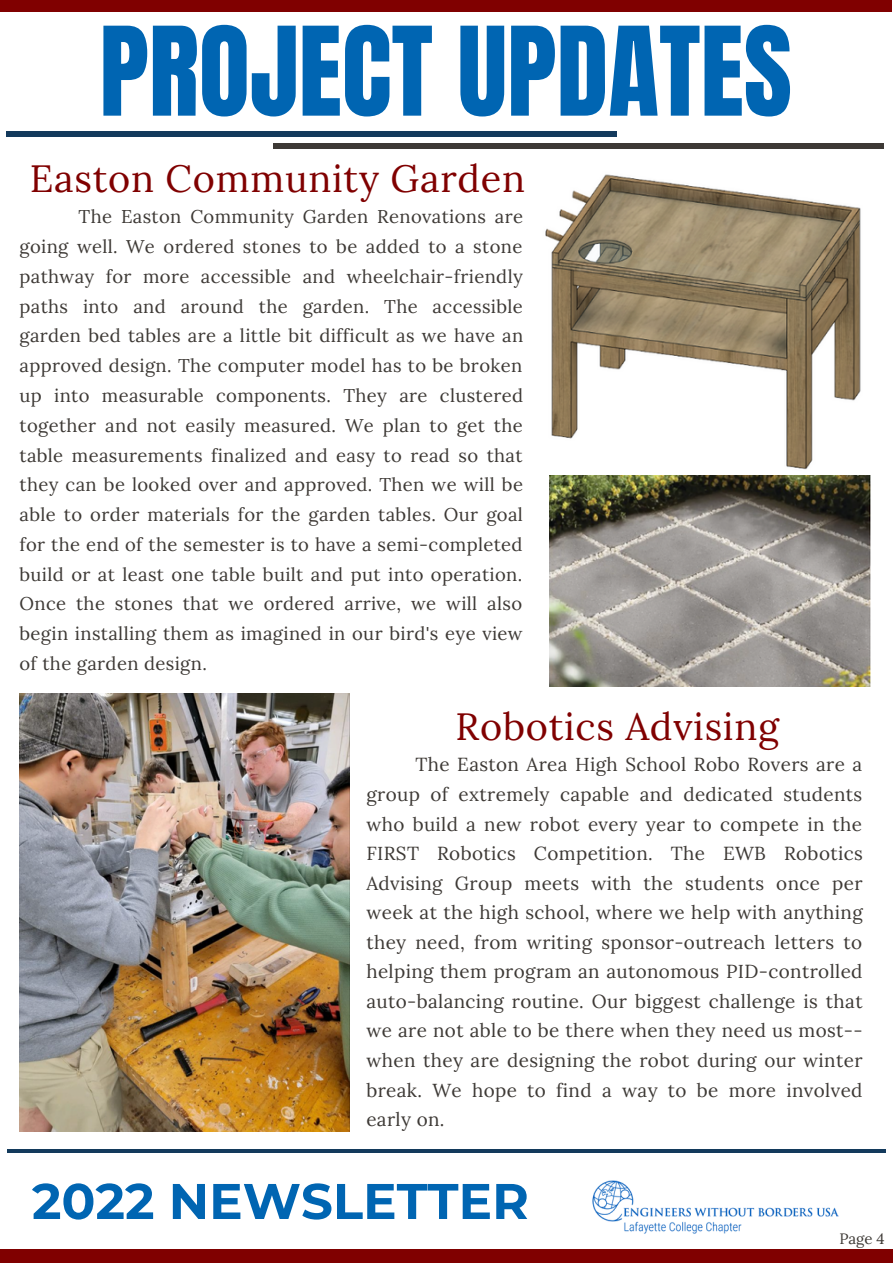
<style>
.page{position:relative;width:893px;height:1264px;background:#fff}
.page>*{position:absolute;margin:0;border:0;box-sizing:border-box;transform-origin:0 0}
.t1{font:104.7px "Anton";color:#0065b2}
.t2{font:700 49.95px "Montserrat";color:#0065b2}
.t3{font:37.8px "Lora";letter-spacing:.02em;color:#800000}
.t4{font:18.9px/29.5px "Lora";letter-spacing:.02em;color:#3d3935;text-align:justify}
.t5{font:18.45px/29.7px "Lora";letter-spacing:.02em;color:#3d3935;text-align:justify}
.t6{font:15px "Lora";color:#3d3935}
</style>
<div class="page">
<div style="left:7px;top:131px;width:610px;height:5px;background:#133a5c"></div>
<hr style="left:7px;top:1149px;width:878px;height:4px;background:#133a5c">
<img style="left:592px;top:1180px;width:247px;height:54px">
<img style="left:545px;top:174px;width:316px;height:296px">
<img style="left:549px;top:475px;width:321px;height:211px">
<img style="left:20px;top:693px;width:329px;height:438px">
<div style="left:0;top:0;width:891px;height:11px;background:#800000"></div>
<div style="left:0;top:1249px;width:892px;height:13px;background:#800000"></div>
<div style="left:273px;top:143px;width:611px;height:6px;background:#3d3935"></div>
<h1 class="t1" style="left:99px;top:-4px;width:694px">PROJECT UPDATES</h1>
<h3 class="t3" style="left:30px;top:154px;width:497px">Easton Community Garden</h3>
<p class="t5" style="left:20px;top:202px;width:505px;text-indent:59px">The Easton Community Garden Renovations are going well. We ordered stones to be added to a stone pathway for more accessible and wheelchair-friendly paths into and around the garden. The accessible garden bed tables are a little bit difficult as we have an approved design. The computer model has to be broken up into measurable components. They are clustered together and not easily measured. We plan to get the table measurements finalized and easy to read so that they can be looked over and approved. Then we will be able to order materials for the garden tables. Our goal for the end of the semester is to have a semi-completed build or at least one table built and put into operation.<br>Once the stones that we ordered arrive, we will also begin installing them as imagined in our bird's eye view of the garden design.</p>
<h3 class="t3" style="left:455px;top:702px;width:325px">Robotics Advising</h3>
<p class="t4" style="left:366px;top:749px;width:498px;text-indent:49px">The Easton Area High School Robo Rovers are a group of extremely capable and dedicated students who build a new robot every year to compete in the FIRST Robotics Competition. The EWB Robotics Advising Group meets with the students once per week at the high school, where we help with anything they need, from writing sponsor-outreach letters to helping them program an autonomous PID-controlled auto-balancing routine. Our biggest challenge is that we are not able to be there when they need us most-- when they are designing the robot during our winter break. We hope to find a way to be more involved early on.</p>
<h2 class="t2" style="left:32px;top:1170px;width:498px">2022 NEWSLETTER</h2>
<p class="t6" style="left:839px;top:1228px;width:47px">Page 4</p>
</div>
